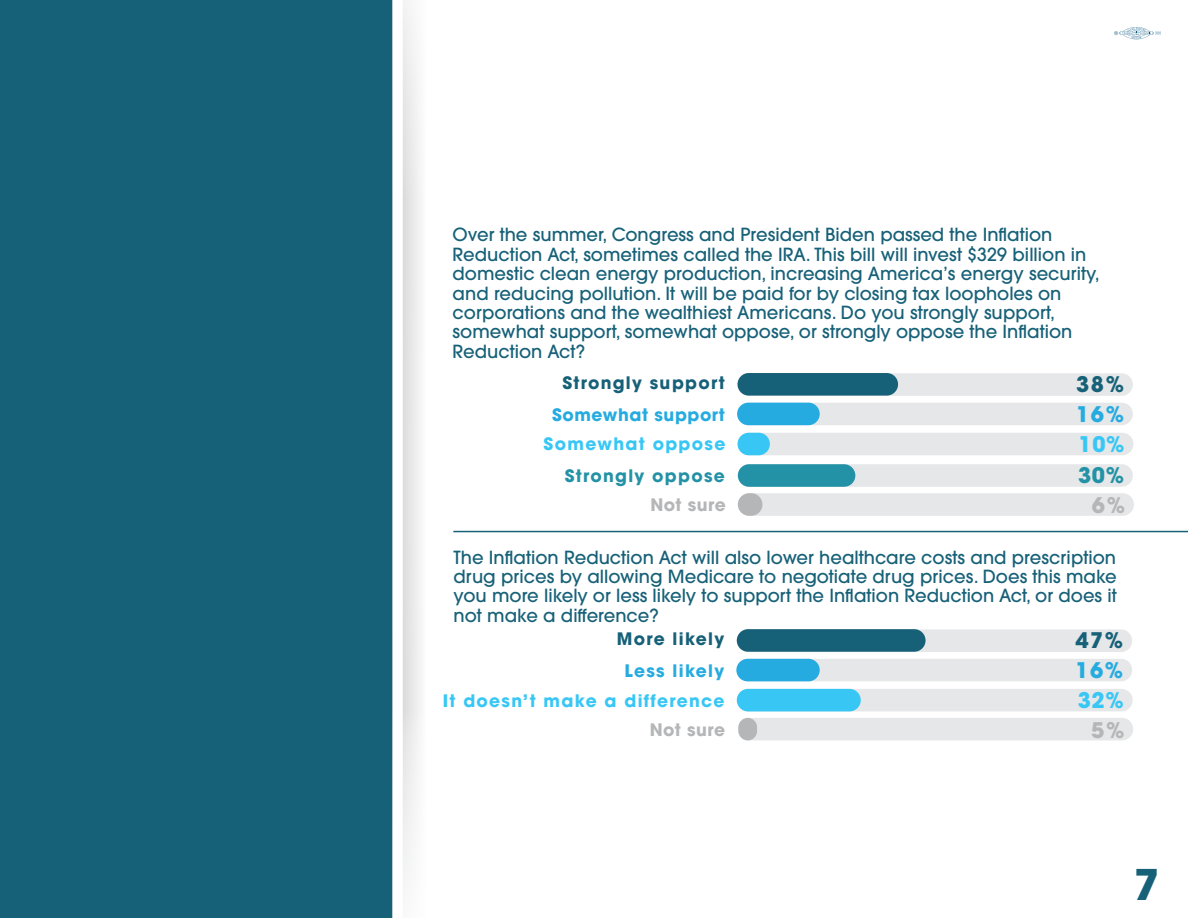
<style>
.page{position:relative;width:1188px;height:918px;background:#fff}
.page>*{position:absolute;margin:0;border:0;box-sizing:border-box;transform-origin:0 0}
.t1{font:700 42px "ITC Avant Garde Pro";color:#176178}
.t2{font:700 21.45px "ITC Avant Garde Pro";color:#176178}
.t3{font:700 21.45px "ITC Avant Garde Pro";color:#26abe0}
.t4{font:700 21.45px "ITC Avant Garde Pro";color:#38c7f5}
.t5{font:700 21.45px "ITC Avant Garde Pro";color:#b4b6b8}
.t6{font:700 21.45px "ITC Avant Garde Pro";color:#2492a6}
.t7{font:500 18px/19.5px "ITC Avant Garde Pro";color:#176178}
.t8{font:700 17.1px "ITC Avant Garde Pro";letter-spacing:.075em;color:#38c7f5}
.t9{font:700 17.1px "ITC Avant Garde Pro";letter-spacing:.075em;color:#176178}
.t10{font:700 17.1px "ITC Avant Garde Pro";letter-spacing:.045em;color:#26abe0}
.t11{font:700 17.1px "ITC Avant Garde Pro";letter-spacing:.075em;color:#2492a6}
.t12{font:700 17.1px "ITC Avant Garde Pro";letter-spacing:.03em;color:#b4b6b8}
.t13{font:700 17.1px "ITC Avant Garde Pro";letter-spacing:.075em;color:#26abe0}
</style>
<div class="page">
<div style="left:0;top:0;width:402px;height:918px;background:#176178"></div>
<svg style="left:403px;top:0;width:17px;height:887px"></svg>
<div style="left:392px;top:0;width:11px;height:918px;background:#fff"></div>
<svg style="left:1114px;top:27px;width:47px;height:12px"></svg>
<div style="left:738px;top:403px;width:395px;height:22px;background:#e6e7e8;border-radius:11px"></div>
<div style="left:738px;top:464px;width:395px;height:23px;background:#e6e7e8;border-radius:11px"></div>
<div style="left:738px;top:373px;width:395px;height:23px;background:#e6e7e8;border-radius:11px"></div>
<div style="left:737px;top:403px;width:83px;height:22px;background:#26abe0;border-radius:11px"></div>
<div style="left:738px;top:464px;width:117px;height:23px;background:#2492a6;border-radius:11px"></div>
<div style="left:738px;top:373px;width:160px;height:23px;background:#176178;border-radius:11px"></div>
<div style="left:739px;top:493px;width:395px;height:23px;background:#e6e7e8;border-radius:11px"></div>
<div style="left:738px;top:493px;width:24px;height:23px;background:#b4b6b8;border-radius:11px"></div>
<div style="left:738px;top:433px;width:395px;height:22px;background:#e6e7e8;border-radius:11px"></div>
<div style="left:737px;top:433px;width:33px;height:22px;background:#38c7f5;border-radius:11px"></div>
<div style="left:737px;top:659px;width:395px;height:22px;background:#e6e7e8;border-radius:11px"></div>
<div style="left:737px;top:629px;width:395px;height:23px;background:#e6e7e8;border-radius:11px"></div>
<div style="left:736px;top:659px;width:84px;height:22px;background:#26abe0;border-radius:11px"></div>
<div style="left:737px;top:629px;width:189px;height:23px;background:#176178;border-radius:11px"></div>
<div style="left:738px;top:718px;width:395px;height:22px;background:#e6e7e8;border-radius:11px"></div>
<div style="left:738px;top:718px;width:19px;height:22px;background:#b4b6b8;border-radius:9px"></div>
<div style="left:737px;top:689px;width:396px;height:22px;background:#e6e7e8;border-radius:11px"></div>
<div style="left:737px;top:689px;width:124px;height:22px;background:#38c7f5;border-radius:11px"></div>
<hr style="left:453px;top:531px;width:735px;height:1px;background:#176178">
<p class="t7" style="left:453px;top:225px;width:649px">Over the summer, Congress and President Biden passed the Inflation Reduction Act, sometimes called the IRA. This bill will invest $329 billion in domestic clean energy production, increasing America’s energy security, and reducing pollution. It will be paid for by closing tax loopholes on corporations and the wealthiest Americans. Do you strongly support, somewhat support, somewhat oppose, or strongly oppose the Inflation Reduction Act?</p>
<p class="t9" style="left:562px;top:371px;width:164px">Strongly support</p>
<p class="t10" style="left:552px;top:403px;width:174px">Somewhat support</p>
<p class="t2" style="left:1076px;top:370px;width:49px">38%</p>
<p class="t3" style="left:1076px;top:400px;width:49px">16%</p>
<p class="t8" style="left:544px;top:433px;width:183px">Somewhat oppose</p>
<p class="t4" style="left:1079px;top:430px;width:48px">10%</p>
<p class="t11" style="left:565px;top:464px;width:162px">Strongly oppose</p>
<p class="t6" style="left:1078px;top:461px;width:48px">30%</p>
<p class="t12" style="left:650px;top:493px;width:77px">Not sure</p>
<p class="t5" style="left:1092px;top:491px;width:35px">6%</p>
<p class="t7" style="left:454px;top:547px;width:665px;text-align:justify">The Inflation Reduction Act will also lower healthcare costs and prescription drug prices by allowing Medicare to negotiate drug prices. Does this make you more likely or less likely to support the Inflation Reduction Act, or does it not make a difference?</p>
<p class="t9" style="left:617px;top:627px;width:109px">More likely</p>
<p class="t13" style="left:624px;top:659px;width:101px">Less likely</p>
<p class="t2" style="left:1075px;top:626px;width:49px">47%</p>
<p class="t3" style="left:1075px;top:656px;width:49px">16%</p>
<p class="t8" style="left:443px;top:689px;width:283px">It doesn’t make a difference</p>
<p class="t4" style="left:1078px;top:686px;width:48px">32%</p>
<p class="t12" style="left:650px;top:718px;width:77px">Not sure</p>
<p class="t5" style="left:1091px;top:715px;width:35px">5%</p>
<h1 class="t1" style="left:1134px;top:857px;width:27px">7</h1>
</div>
